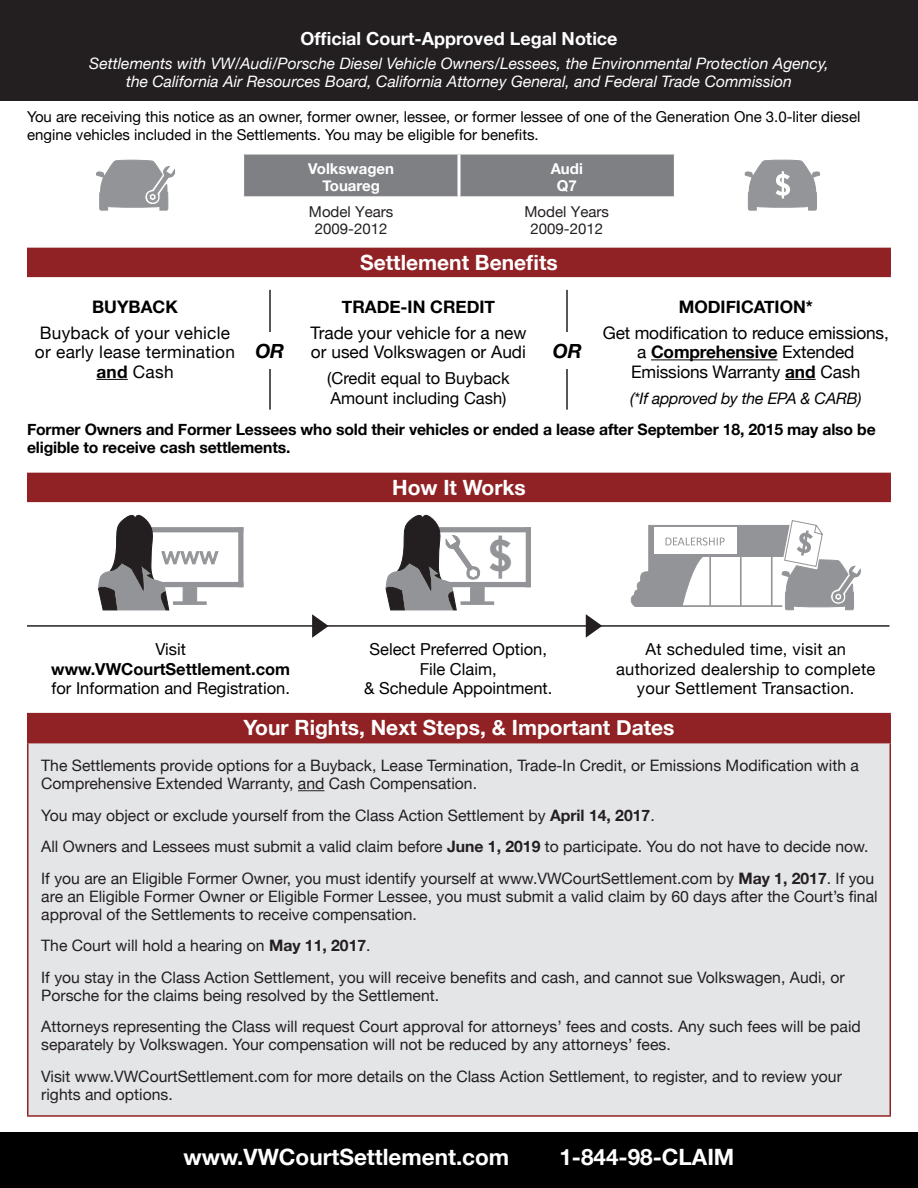
<style>
.page{position:relative;width:918px;height:1188px;background:#fff}
.page>*{position:absolute;margin:0;border:0;box-sizing:border-box;transform-origin:0 0}
.t1{font:700 48.45px "Tw Cen";color:#929497}
.t2{font:25.2px "Myriad Pro";color:#929497}
.t3{font:700 22.5px "Helvetica Neue";color:#fff}
.t4{font:700 21px "Helvetica Neue";color:#fff}
.t5{font:italic 700 19.5px "Helvetica Neue";color:#000}
.t6{font:700 18px "Helvetica Neue";color:#fff}
.t7{font:17.25px/19.5px "Helvetica Neue";color:#000;text-align:center}
.t8{font:700 17.25px "Helvetica Neue";color:#000}
.t9{font:16.5px/19.5px "Helvetica Neue";color:#000;text-align:center}
.t10{font:italic 15.9px "Helvetica Neue";letter-spacing:-.015em;color:#000}
.t11{font:15.75px/18px "Helvetica Neue";color:#231f20}
.t12{font:italic 15.75px/18px "Helvetica Neue";color:#fff;text-align:center}
.t13{font:700 15.75px/18px "Helvetica Neue";letter-spacing:-.01em;color:#000}
.t14{font:15px/18px "Helvetica Neue";color:#000}
.t15{font:15px "Helvetica Neue";color:#231f20}
.t16{font:700 15px "Helvetica Neue";color:#fff}
.s1{font-weight:700}
</style>
<div class="page">
<div style="left:0;top:1133px;width:918px;height:55px;background:#000"></div>
<div style="left:244px;top:155px;width:430px;height:41px;background:#7e8083"></div>
<hr style="left:458px;top:155px;width:2px;height:42px;background:#fff">
<svg style="left:96px;top:160px;width:79px;height:51px"></svg>
<svg style="left:745px;top:160px;width:75px;height:51px"></svg>
<div style="left:28px;top:248px;width:862px;height:28px;background:#902225"></div>
<hr style="left:27px;top:248px;width:864px;height:1px;background:#902225">
<svg style="left:27px;top:249px;width:1px;height:27px"></svg>
<svg style="left:890px;top:249px;width:1px;height:27px"></svg>
<hr style="left:27px;top:276px;width:864px;height:1px;background:#902225">
<hr style="left:269px;top:290px;width:2px;height:120px;background:#231f20">
<hr style="left:566px;top:290px;width:2px;height:120px;background:#231f20">
<hr style="left:96px;top:379px;width:32px;height:1px;background:#000">
<hr style="left:651px;top:359px;width:127px;height:1px;background:#000">
<hr style="left:785px;top:379px;width:31px;height:1px;background:#000">
<div style="left:28px;top:473px;width:862px;height:28px;background:#902225"></div>
<hr style="left:27px;top:473px;width:864px;height:1px;background:#902225">
<svg style="left:27px;top:474px;width:1px;height:27px"></svg>
<svg style="left:890px;top:474px;width:1px;height:27px"></svg>
<hr style="left:27px;top:501px;width:864px;height:1px;background:#902225">
<hr style="left:27px;top:625px;width:288px;height:2px;background:#231f20">
<hr style="left:315px;top:625px;width:287px;height:2px;background:#231f20">
<hr style="left:602px;top:625px;width:288px;height:2px;background:#231f20">
<div style="left:151px;top:527px;width:92px;height:5px;background:#929497"></div>
<div style="left:151px;top:582px;width:92px;height:5px;background:#929497"></div>
<div style="left:238px;top:527px;width:5px;height:60px;background:#929497"></div>
<svg style="left:98px;top:515px;width:121px;height:95px"></svg>
<div style="left:438px;top:527px;width:93px;height:5px;background:#929497"></div>
<div style="left:438px;top:582px;width:93px;height:5px;background:#929497"></div>
<div style="left:526px;top:527px;width:5px;height:60px;background:#929497"></div>
<svg style="left:386px;top:515px;width:108px;height:95px"></svg>
<svg style="left:631px;top:520px;width:230px;height:90px"></svg>
<div style="left:28px;top:714px;width:862px;height:29px;background:#902225"></div>
<div style="left:28px;top:743px;width:862px;height:373px;background:#e4e5e7"></div>
<hr style="left:27px;top:713px;width:864px;height:1px;background:#902225">
<svg style="left:27px;top:714px;width:1px;height:28px"></svg>
<svg style="left:890px;top:714px;width:1px;height:28px"></svg>
<hr style="left:27px;top:742px;width:864px;height:1px;background:#902225">
<hr style="left:27px;top:743px;width:1px;height:372px;background:#902225">
<hr style="left:890px;top:743px;width:1px;height:372px;background:#902225">
<hr style="left:27px;top:1115px;width:864px;height:2px;background:#902225">
<svg style="left:298px;top:790px;width:27px;height:1px"></svg>
<div style="left:0;top:0;width:918px;height:100px;background:#231f20"></div>
<div style="left:248px;top:332px;width:43px;height:37px;background:#fff"></div>
<div style="left:546px;top:332px;width:43px;height:37px;background:#fff"></div>
<svg style="left:312px;top:614px;width:17px;height:24px"></svg>
<svg style="left:586px;top:614px;width:16px;height:24px"></svg>
<p class="t6" style="left:300px;top:27px;width:319px">Official Court-Approved Legal Notice</p>
<p class="t12" style="left:89px;top:54px;width:741px">Settlements with VW/Audi/Porsche Diesel Vehicle Owners/Lessees, the Environmental Protection Agency, the California Air Resources Board, California Attorney General, and Federal Trade Commission</p>
<p class="t14" style="left:27px;top:108px;width:835px">You are receiving this notice as an owner, former owner, lessee, or former lessee of one of the Generation One 3.0-liter diesel engine vehicles included in the Settlements. You may be eligible for benefits.</p>
<p class="t16" style="left:308px;top:160px;width:87px">Volkswagen</p>
<p class="t16" style="left:322px;top:176px;width:59px">Touareg</p>
<p class="t16" style="left:551px;top:160px;width:34px">Audi</p>
<p class="t16" style="left:557px;top:176px;width:22px">Q7</p>
<p class="t15" style="left:309px;top:203px;width:86px">Model Years</p>
<p class="t15" style="left:315px;top:220px;width:74px">2009-2012</p>
<p class="t15" style="left:525px;top:203px;width:86px">Model Years</p>
<p class="t15" style="left:531px;top:220px;width:74px">2009-2012</p>
<p class="t4" style="left:360px;top:249px;width:199px">Settlement Benefits</p>
<p class="t8" style="left:679px;top:296px;width:136px">MODIFICATION*</p>
<p class="t7" style="left:603px;top:323px;width:288px">Get modification to reduce emissions, a <span class="s1">Comprehensive</span> Extended<br>Emissions Warranty <span class="s1">and</span> Cash</p>
<p class="t10" style="left:630px;top:388px;width:233px">(*If approved by the EPA &amp; CARB)</p>
<p class="t13" style="left:27px;top:420px;width:850px">Former Owners and Former Lessees who sold their vehicles or ended a lease after September 18, 2015 may also be eligible to receive cash settlements.</p>
<p class="t4" style="left:392px;top:474px;width:135px">How It Works</p>
<p class="t8" style="left:92px;top:296px;width:87px">BUYBACK</p>
<p class="t7" style="left:35px;top:323px;width:202px">Buyback of your vehicle or early lease termination <span class="s1">and</span> Cash</p>
<p class="t8" style="left:342px;top:296px;width:155px">TRADE-IN CREDIT</p>
<p class="t7" style="left:310px;top:323px;width:218px;text-align:left">Trade your vehicle for a new or used Volkswagen or Audi</p>
<p class="t9" style="left:327px;top:368px;width:184px;text-align:left">(Credit equal to Buyback<br>Amount including Cash)</p>
<p class="t5" style="left:255px;top:339px;width:31px">OR</p>
<p class="t5" style="left:553px;top:339px;width:31px">OR</p>
<p class="t2" style="left:162px;top:540px;width:58px">www</p>
<p class="t1" style="left:487px;top:527px;width:27px">$</p>
<p class="t9" style="left:51px;top:639px;width:240px">Visit <span class="s1">www.VWCourtSettlement.com </span>for Information and Registration.</p>
<p class="t9" style="left:364px;top:639px;width:190px">Select Preferred Option,<br>File Claim,<br>&amp; Schedule Appointment.</p>
<p class="t9" style="left:616px;top:639px;width:261px">At scheduled time, visit an authorized dealership to complete your Settlement Transaction.</p>
<p class="t4" style="left:244px;top:714px;width:432px">Your Rights, Next Steps, &amp; Important Dates</p>
<p class="t11" style="left:41px;top:756px;width:819px">The Settlements provide options for a Buyback, Lease Termination, Trade-In Credit, or Emissions Modification with a<br>Comprehensive Extended Warranty, and Cash Compensation.</p>
<p class="t11" style="left:41px;top:806px;width:615px">You may object or exclude yourself from the Class Action Settlement by <span class="s1">April 14, 2017</span>.</p>
<p class="t11" style="left:41px;top:837px;width:829px">All Owners and Lessees must submit a valid claim before <span class="s1">June 1, 2019</span> to participate. You do not have to decide now.</p>
<p class="t11" style="left:41px;top:869px;width:838px">If you are an Eligible Former Owner, you must identify yourself at www.VWCourtSettlement.com by <span class="s1">May 1, 2017</span>. If you are an Eligible Former Owner or Eligible Former Lessee, you must submit a valid claim by 60 days after the Court’s final approval of the Settlements to receive compensation.</p>
<p class="t11" style="left:41px;top:936px;width:331px">The Court will hold a hearing on <span class="s1">May 11, 2017</span>.</p>
<p class="t11" style="left:41px;top:968px;width:805px">If you stay in the Class Action Settlement, you will receive benefits and cash, and cannot sue Volkswagen, Audi, or<br>Porsche for the claims being resolved by the Settlement.</p>
<p class="t11" style="left:41px;top:1017px;width:821px">Attorneys representing the Class will request Court approval for attorneys’ fees and costs. Any such fees will be paid separately by Volkswagen. Your compensation will not be reduced by any attorneys’ fees.</p>
<p class="t11" style="left:41px;top:1067px;width:802px">Visit www.VWCourtSettlement.com for more details on the Class Action Settlement, to register, and to review your rights and options.</p>
<p class="t3" style="left:184px;top:1143px;width:327px">www.VWCourtSettlement.com</p>
<p class="t3" style="left:559px;top:1143px;width:177px">1-844-98-CLAIM</p>
</div>
